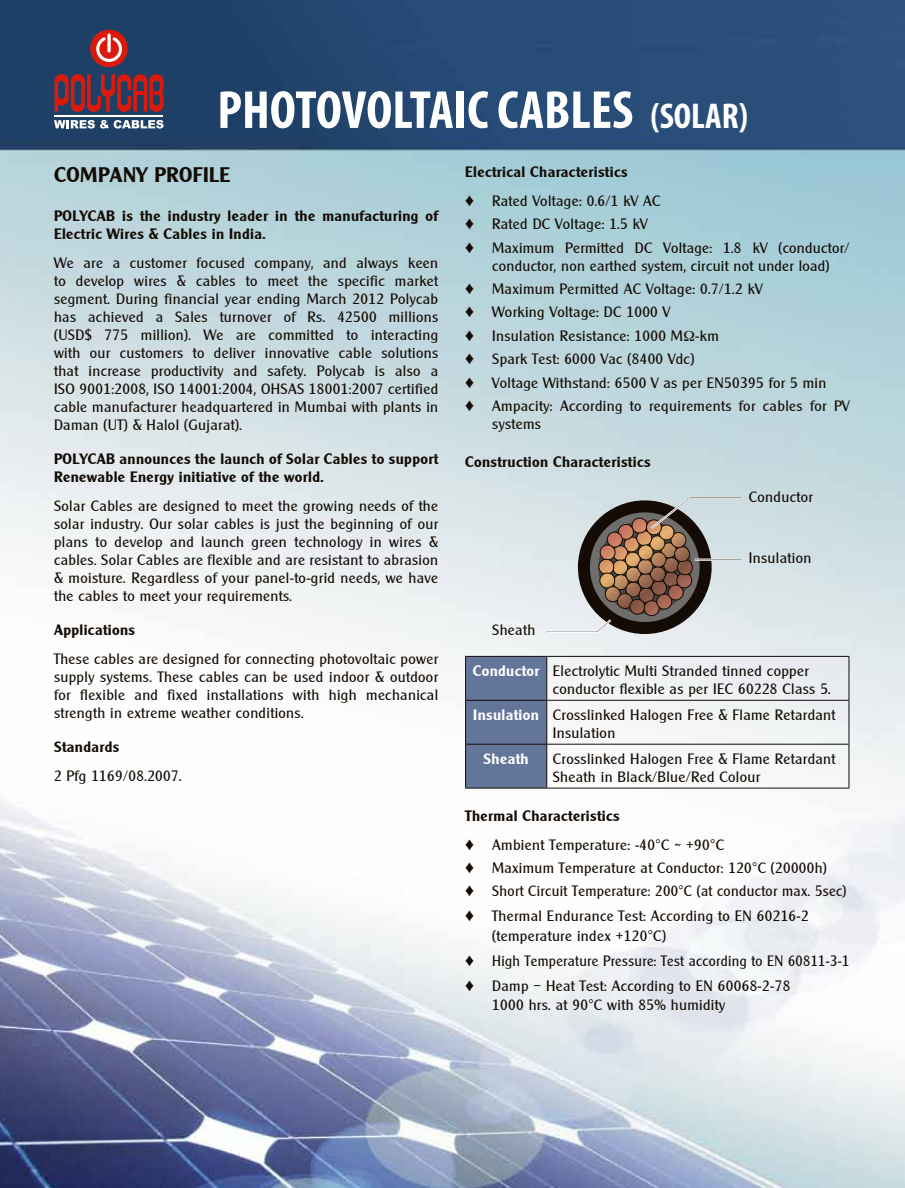
<style>
.page{position:relative;width:905px;height:1188px;background:#fff}
.page>*{position:absolute;margin:0;border:0;box-sizing:border-box;transform-origin:0 0}
.t1{font:700 condensed 54px "Myriad";color:#fff}
.t2{font:700 21px "Clearly Gothic";letter-spacing:.025em;color:#130b04}
.t3{font:15px/18px "Clearly Gothic";letter-spacing:.025em;color:#130b04}
.t4{font:700 15px/18px "Clearly Gothic";letter-spacing:.025em;color:#130b04}
.t5{font:15px/24.9px "Clearly Gothic";letter-spacing:.025em;color:#130b04;scale:.95 1}
.t6{font:700 15px "Clearly Gothic";letter-spacing:.025em;color:#fff}
.s1{font-size:36px}
.s2{font-weight:400}
.s3{font-weight:700;color:#fff}
.s4{font-weight:700}
</style>
<div class="page">
<img style="left:0;top:0;width:904px;height:1188px">
<div style="left:466px;top:657px;width:80px;height:131px;background:#63769a"></div>
<hr style="left:465px;top:656px;width:81px;height:1px;background:#130b04">
<hr style="left:465px;top:657px;width:1px;height:43px;background:#130b04">
<hr style="left:546px;top:656px;width:303px;height:1px;background:#130b04">
<hr style="left:546px;top:657px;width:1px;height:43px;background:#130b04">
<hr style="left:848px;top:657px;width:1px;height:43px;background:#130b04">
<hr style="left:465px;top:700px;width:81px;height:1px;background:#130b04">
<hr style="left:465px;top:701px;width:1px;height:43px;background:#130b04">
<hr style="left:546px;top:700px;width:303px;height:1px;background:#130b04">
<hr style="left:546px;top:701px;width:1px;height:43px;background:#130b04">
<hr style="left:848px;top:701px;width:1px;height:43px;background:#130b04">
<hr style="left:465px;top:744px;width:81px;height:1px;background:#130b04">
<hr style="left:465px;top:745px;width:1px;height:43px;background:#130b04">
<hr style="left:546px;top:744px;width:303px;height:1px;background:#130b04">
<hr style="left:546px;top:745px;width:1px;height:43px;background:#130b04">
<hr style="left:848px;top:745px;width:1px;height:43px;background:#130b04">
<hr style="left:465px;top:788px;width:81px;height:1px;background:#130b04">
<hr style="left:546px;top:788px;width:303px;height:1px;background:#130b04">
<svg style="left:545px;top:496px;width:197px;height:137px;background:#9d948d"></svg>
<hr style="left:694px;top:560px;width:46px;height:1px;background:#fff">
<hr style="left:694px;top:559px;width:46px;height:1px;background:#fff">
<svg style="left:54px;top:120px;width:109px;height:9px"></svg>
<hr style="left:54px;top:115px;width:109px;height:1px;background:#fff">
<div style="left:90px;top:30px;width:38px;height:37px;background:#da1b0c;border-radius:50%"></div>
<svg style="left:55px;top:74px;width:108px;height:38px;background:#7c2d38"></svg>
<svg style="left:107px;top:34px;width:4px;height:19px"></svg>
<svg style="left:96px;top:37px;width:26px;height:25px"></svg>
<svg style="left:684px;top:331px;width:10px;height:10px"></svg>
<h1 class="t1" style="left:217px;top:83px;width:532px">PHOTOVOLTAIC CABLES <span class="s1">(SOLAR)</span></h1>
<h2 class="t2" style="left:54px;top:164px;width:178px">COMPANY PROFILE</h2>
<p class="t4" style="left:54px;top:207px;width:385px">POLYCAB is the industry leader in the manufacturing of<br>Electric Wires &amp; Cables in India.</p>
<p class="t3" style="left:54px;top:253px;width:386px;text-align:justify">We are a customer focused company, and always keen to develop wires &amp; cables to meet the specific market segment. During financial year ending March 2012 Polycab has achieved a Sales turnover of Rs. 42500 millions (USD$ 775 million). We are committed to interacting with our customers to deliver innovative cable solutions that increase productivity and safety. Polycab is also a ISO 9001:2008, ISO 14001:2004, OHSAS 18001:2007 certified cable manufacturer headquartered in Mumbai with plants in Daman (UT) &amp; Halol (Gujarat).</p>
<p class="t4" style="left:54px;top:450px;width:385px">POLYCAB announces the launch of Solar Cables to support<br>Renewable Energy initiative of the world.</p>
<p class="t3" style="left:54px;top:496px;width:386px;text-align:justify">Solar Cables are designed to meet the growing needs of the solar industry. Our solar cables is just the beginning of our plans to develop and launch green technology in wires &amp; cables. Solar Cables are flexible and are resistant to abrasion &amp; moisture. Regardless of your panel-to-grid needs, we have the cables to meet your requirements.</p>
<p class="t4" style="left:54px;top:621px;width:83px">Applications</p>
<p class="t3" style="left:54px;top:649px;width:386px;text-align:justify">These cables are designed for connecting photovoltaic power supply systems. These cables can be used indoor &amp; outdoor for flexible and fixed installations with high mechanical strength in extreme weather conditions.</p>
<p class="t4" style="left:54px;top:738px;width:67px">Standards</p>
<p class="t3" style="left:54px;top:766px;width:129px">2 Pfg 1169/08.2007.</p>
<p class="t4" style="left:465px;top:158px;width:197px;line-height:28.8px">Electrical Characteristics<br>♦ <span class="s2">Rated Voltage: 0.6/1 kV AC</span></p>
<p class="t3" style="left:465px;top:212px;width:385px;line-height:23.4px">♦ Rated DC Voltage: 1.5 kV<br>♦ Maximum Permitted DC Voltage: 1.8 kV (conductor/</p>
<p class="t3" style="left:465px;top:254px;width:385px;line-height:23.4px;text-indent:27px">conductor, non earthed system, circuit not under load)<br>♦ Maximum Permitted AC Voltage: 0.7/1.2 kV<br>♦ Working Voltage: DC 1000 V<br>♦ Insulation Resistance: 1000 M -km<br>♦ Spark Test: 6000 Vac (8400 Vdc)<br>♦ Voltage Withstand: 6500 V as per EN 50395 for 5 min<br>♦ Ampacity: According to requirements for cables for PV</p>
<p class="t3" style="left:492px;top:415px;width:50px">systems</p>
<p class="t4" style="left:465px;top:453px;width:187px">Construction Characteristics</p>
<p class="t3" style="left:748px;top:487px;width:66px">Conductor</p>
<p class="t3" style="left:748px;top:549px;width:64px">Insulation</p>
<p class="t3" style="left:492px;top:621px;width:45px">Sheath</p>
<p class="t3" style="left:552px;top:662px;width:279px;text-indent:-80px"><span class="s3">Conductor</span> Electrolytic Multi Stranded tinned copper conductor flexible as per IEC 60228 Class 5.</p>
<p class="t3" style="left:552px;top:706px;width:284px;text-indent:-79px"><span class="s3">Insulation</span> Crosslinked Halogen Free &amp; Flame Retardant<br>Insulation</p>
<p class="t6" style="left:483px;top:750px;width:47px">Sheath</p>
<p class="t3" style="left:552px;top:750px;width:284px">Crosslinked Halogen Free &amp; Flame Retardant<br>Sheath in Black/Blue/Red Colour</p>
<p class="t3" style="left:465px;top:801px;width:260px;line-height:28.8px"><span class="s4">Thermal Characteristics<br></span>♦ Ambient Temperature: -40°C ~ +90°C</p>
<p class="t3" style="left:465px;top:856px;width:383px;line-height:23.4px">♦ Maximum Temperature at Conductor: 120°C (20000h)<br>♦ Short Circuit Temperature: 200°C (at conductor max. 5sec)</p>
<p class="t3" style="left:492px;top:906px;width:318px;line-height:19.5px;text-indent:-27px">♦ Thermal Endurance Test: According to EN 60216-2 (temperature index +120°C)</p>
<p class="t5" style="left:465px;top:948px;width:406px">♦ High Temperature Pressure: Test according to EN 60811-3-1 ♦ Damp – Heat Test: According to EN 60068-2-78</p>
<p class="t3" style="left:492px;top:996px;width:235px">1000 hrs. at 90°C with 85% humidity</p>
</div>
